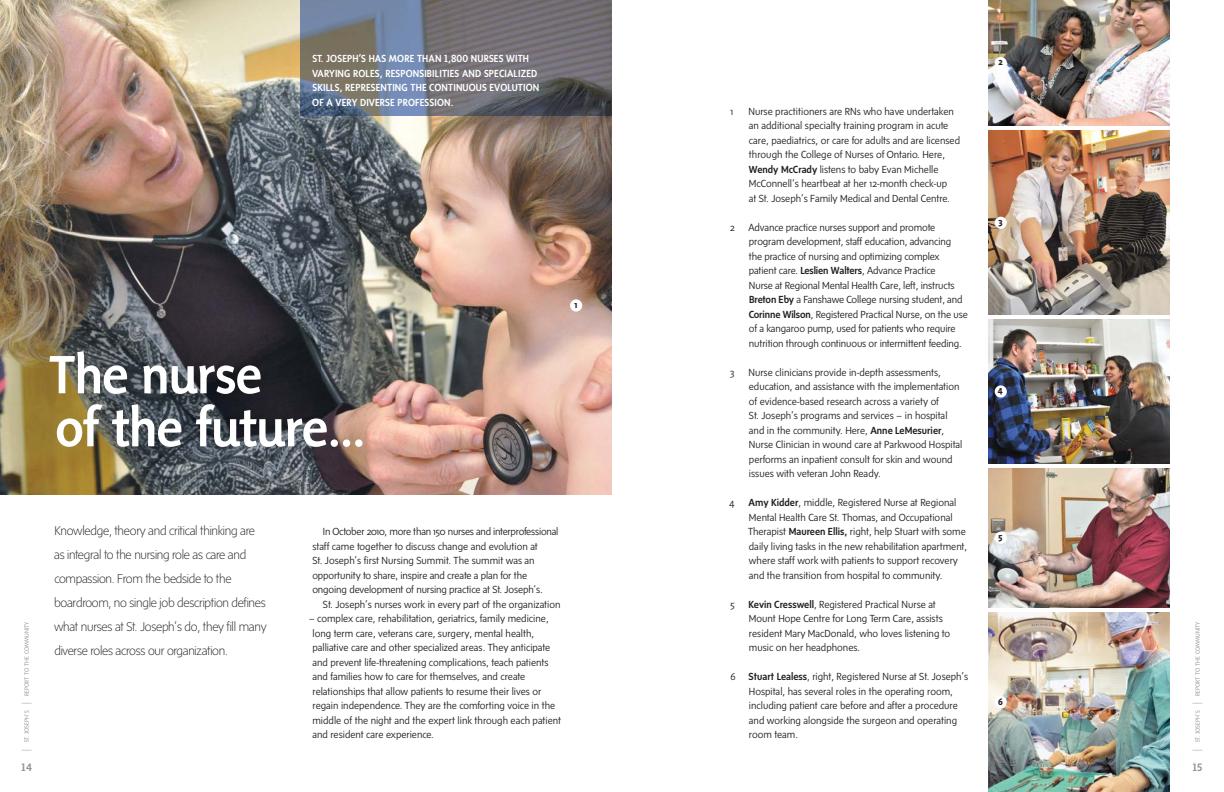
<style>
.page{position:relative;width:1224px;height:792px;background:#fff}
.page>*{position:absolute;margin:0;border:0;box-sizing:border-box;transform-origin:0 0}
.t1{font:500 55px/53px "Sensibility";letter-spacing:-.015em;color:#fff}
.t2{font:200 13px/24px "Sense";letter-spacing:-.02em;color:#231f20}
.t3{font:500 11px "Sensibility";color:#919195}
.t4{font:300 10.5px/14.5px "Sense";color:#231f20}
.t5{font:500 10.5px/14.5px "Sensibility";letter-spacing:.01em;color:#fff}
.t6{font:700 10px "Sense";color:#231f20;scale:.95 1}
.t7{font:300 6.2px "Sensibility";letter-spacing:.02em;color:#919195}
.s1{font-size:11.8px}
.s2{font-weight:500}
</style>
<div class="page">
<img style="left:989px;top:130px;width:181px;height:185px">
<img style="left:989px;top:320px;width:181px;height:144px">
<img style="left:989px;top:612px;width:181px;height:180px">
<img style="left:989px;top:0;width:181px;height:126px">
<img style="left:989px;top:468px;width:181px;height:140px">
<img style="left:0;top:0;width:612px;height:495px">
<img style="left:5px;top:307px;width:386px;height:174px">
<img style="left:300px;top:0;width:312px;height:116px">
<div style="left:570px;top:299px;width:12px;height:13px;background:#fff;border-radius:50%"></div>
<div style="left:995px;top:217px;width:12px;height:12px;background:#fff;border-radius:50%"></div>
<div style="left:995px;top:385px;width:12px;height:13px;background:#fff;border-radius:50%"></div>
<div style="left:995px;top:532px;width:12px;height:12px;background:#fff;border-radius:50%"></div>
<div style="left:995px;top:696px;width:12px;height:12px;background:#fff;border-radius:50%"></div>
<div style="left:995px;top:57px;width:12px;height:12px;background:#fff;border-radius:50%"></div>
<p class="t5" style="left:312px;top:52px;width:229px">ST. JOSEPH’S HAS MORE THAN 1,800 NURSES WITH VARYING ROLES, RESPONSIBILITIES AND SPECIALIZED SKILLS, REPRESENTING THE CONTINUOUS EVOLUTION OF A VERY DIVERSE PROFESSION.</p>
<h1 class="t1" style="left:49px;top:351px;width:319px">The nurse<br>of the future...</h1>
<p class="t6" style="left:575px;top:300px;width:5px">1</p>
<p class="t7" style="left:24px;top:751px;width:131px;rotate:-90deg"><span class="s1">|</span> ST. JOSEPH’S <span class="s1">|</span> REPORT TO THE COMMUNITY</p>
<p class="t3" style="left:22px;top:762px;width:12px">14</p>
<p class="t2" style="left:54px;top:519px;width:214px">Knowledge, theory and critical thinking are as integral to the nursing role as care and compassion. From the bedside to the boardroom, no single job description defines what nurses at St. Joseph’s do, they fill many diverse roles across our organization.</p>
<p class="t4" style="left:312px;top:525px;width:248px;text-indent:11px">In October 2010, more than 150 nurses and interprofessional staff came together to discuss change and evolution at<br>St. Joseph’s first Nursing Summit. The summit was an opportunity to share, inspire and create a plan for the ongoing development of nursing practice at St. Joseph’s.</p>
<p class="t4" style="left:323px;top:597px;width:239px">St. Joseph’s nurses work in every part of the organization</p>
<p class="t4" style="left:312px;top:612px;width:250px;text-indent:-4px">– complex care, rehabilitation, geriatrics, family medicine, long term care, veterans care, surgery, mental health, palliative care and other specialized areas. They anticipate and prevent life-threatening complications, teach patients and families how to care for themselves, and create relationships that allow patients to resume their lives or regain independence. They are the comforting voice in the middle of the night and the expert link through each patient and resident care experience.</p>
<p class="t4" style="left:731px;top:104px;width:4px">1</p>
<p class="t4" style="left:749px;top:104px;width:213px">Nurse practitioners are RNs who have undertaken an additional specialty training program in acute care, paediatrics, or care for adults and are licensed through the College of Nurses of Ontario. Here, <span class="s2">Wendy McCrady</span> listens to baby Evan Michelle McConnell’s heartbeat at her 12-month check-up<br>at St. Joseph’s Family Medical and Dental Centre.</p>
<p class="t4" style="left:730px;top:220px;width:6px">2</p>
<p class="t4" style="left:749px;top:220px;width:221px">Advance practice nurses support and promote program development, staff education, advancing<br>the practice of nursing and optimizing complex patient care. <span class="s2">Leslien Walters</span>, Advance Practice<br>Nurse at Regional Mental Health Care, left, instructs <span class="s2">Breton Eby</span> a Fanshawe College nursing student, and <span class="s2">Corinne Wilson</span>, Registered Practical Nurse, on the use of a kangaroo pump, used for patients who require nutrition through continuous or intermittent feeding.</p>
<p class="t4" style="left:730px;top:365px;width:6px">3</p>
<p class="t4" style="left:749px;top:365px;width:216px">Nurse clinicians provide in-depth assessments, education, and assistance with the implementation of evidence-based research across a variety of<br>St. Joseph’s programs and services – in hospital and in the community. Here, <span class="s2">Anne LeMesurier</span>, Nurse Clinician in wound care at Parkwood Hospital performs an inpatient consult for skin and wound issues with veteran John Ready.</p>
<p class="t4" style="left:729px;top:496px;width:7px">4</p>
<p class="t4" style="left:748px;top:496px;width:221px"><span class="s2">Amy Kidder</span>, middle, Registered Nurse at Regional Mental Health Care St. Thomas, and Occupational Therapist <span class="s2">Maureen Ellis,</span> right, help Stuart with some daily living tasks in the new rehabilitation apartment, where staff work with patients to support recovery and the transition from hospital to community.</p>
<p class="t4" style="left:731px;top:597px;width:6px">5</p>
<p class="t4" style="left:749px;top:597px;width:203px"><span class="s2">Kevin Cresswell</span>, Registered Practical Nurse at Mount Hope Centre for Long Term Care, assists resident Mary MacDonald, who loves listening to music on her headphones.</p>
<p class="t4" style="left:749px;top:670px;width:221px;text-indent:-18px">6 <span class="s2">Stuart Lealess</span>, right, Registered Nurse at St. Joseph’s Hospital, has several roles in the operating room, including patient care before and after a procedure and working alongside the surgeon and operating room team.</p>
<p class="t6" style="left:998px;top:57px;width:6px">2</p>
<p class="t6" style="left:999px;top:216px;width:6px">3</p>
<p class="t6" style="left:998px;top:385px;width:7px">4</p>
<p class="t6" style="left:999px;top:531px;width:6px">5</p>
<p class="t6" style="left:998px;top:697px;width:7px">6</p>
<p class="t7" style="left:1195px;top:751px;width:131px;rotate:-90deg"><span class="s1">|</span> ST. JOSEPH’S <span class="s1">|</span> REPORT TO THE COMMUNITY</p>
<p class="t3" style="left:1193px;top:762px;width:11px">15</p>
</div>
